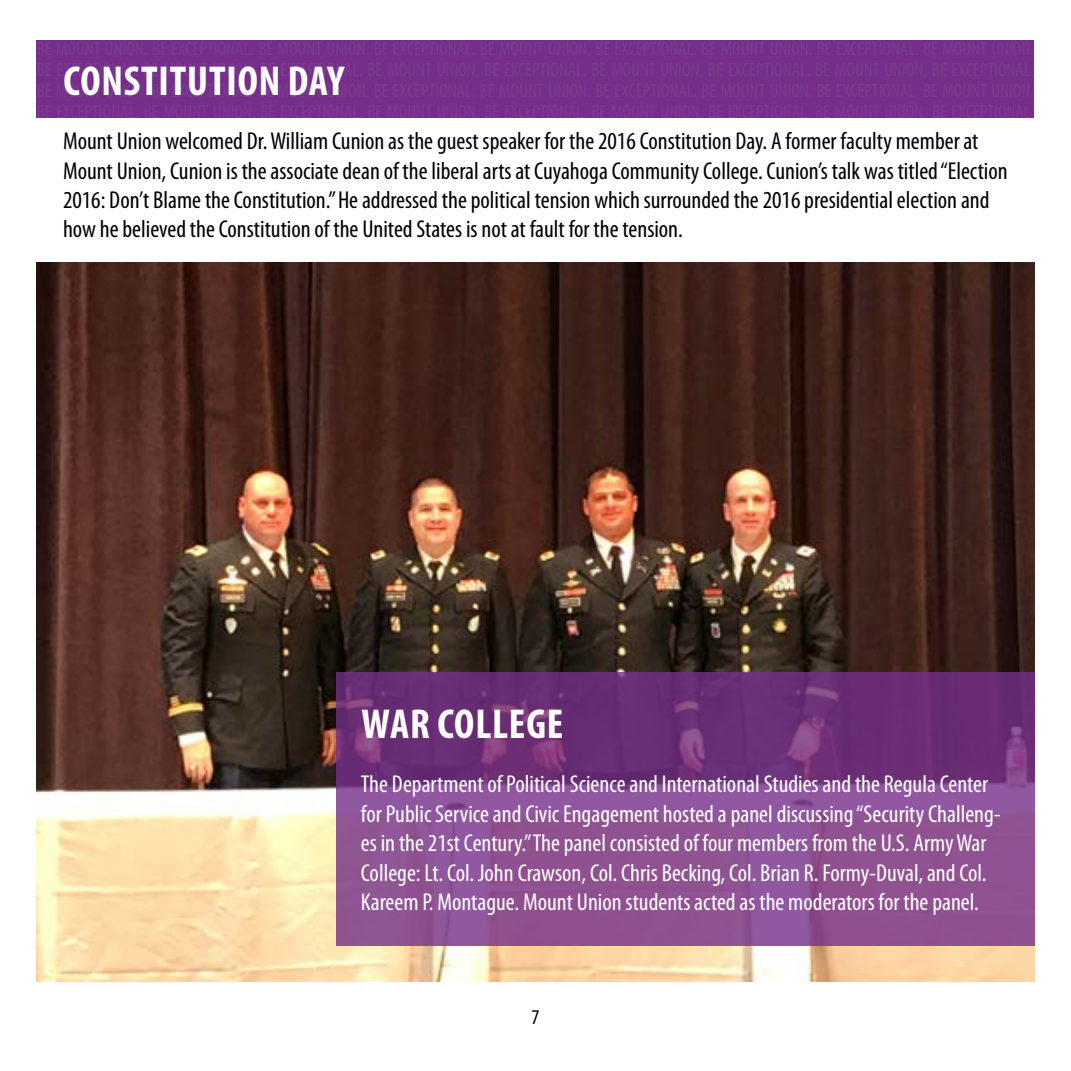
<style>
.page{position:relative;width:1071px;height:1071px;background:#fff}
.page>*{position:absolute;margin:0;border:0;box-sizing:border-box;transform-origin:0 0}
.t1{font:700 condensed 42px "Myriad Pro";letter-spacing:.02em;color:#fff}
.t2{font:condensed 24.5px/29.4px "Myriad Pro";color:#000}
.t3{font:condensed 24.5px/29.4px "Myriad Pro";color:#fff}
.t4{font:condensed 21px "Myriad Pro";color:#000}
</style>
<div class="page">
<div style="left:37px;top:40px;width:997px;height:78px;background:#752f8a"></div>
<img style="left:37px;top:263px;width:997px;height:719px">
<svg style="left:336px;top:672px;width:698px;height:274px;background:#804488"></svg>
<h1 class="t1" style="left:63px;top:54px;width:283px">CONSTITUTION DAY</h1>
<p class="t2" style="left:63px;top:126px;width:946px">Mount Union welcomed Dr. William Cunion as the guest speaker for the 2016 Constitution Day. A former faculty member at Mount Union, Cunion is the associate dean of the liberal arts at Cuyahoga Community College. Cunion’s talk was titled “Election 2016: Don’t Blame the Constitution.” He addressed the political tension which surrounded the 2016 presidential election and how he believed the Constitution of the United States is not at fault for the tension.</p>
<h1 class="t1" style="left:361px;top:698px;width:204px">WAR COLLEGE</h1>
<p class="t3" style="left:361px;top:769px;width:641px">The Department of Political Science and International Studies and the Regula Center for Public Service and Civic Engagement hosted a panel discussing “Security Challeng&shy;es in the 21st Century.” The panel consisted of four members from the U.S. Army War College: Lt. Col. John Crawson, Col. Chris Becking, Col. Brian R. Formy-Duval, and Col.<br>Kareem P. Montague. Mount Union students acted as the moderators for the panel.</p>
<p class="t4" style="left:531px;top:1004px;width:10px">7</p>
</div>
